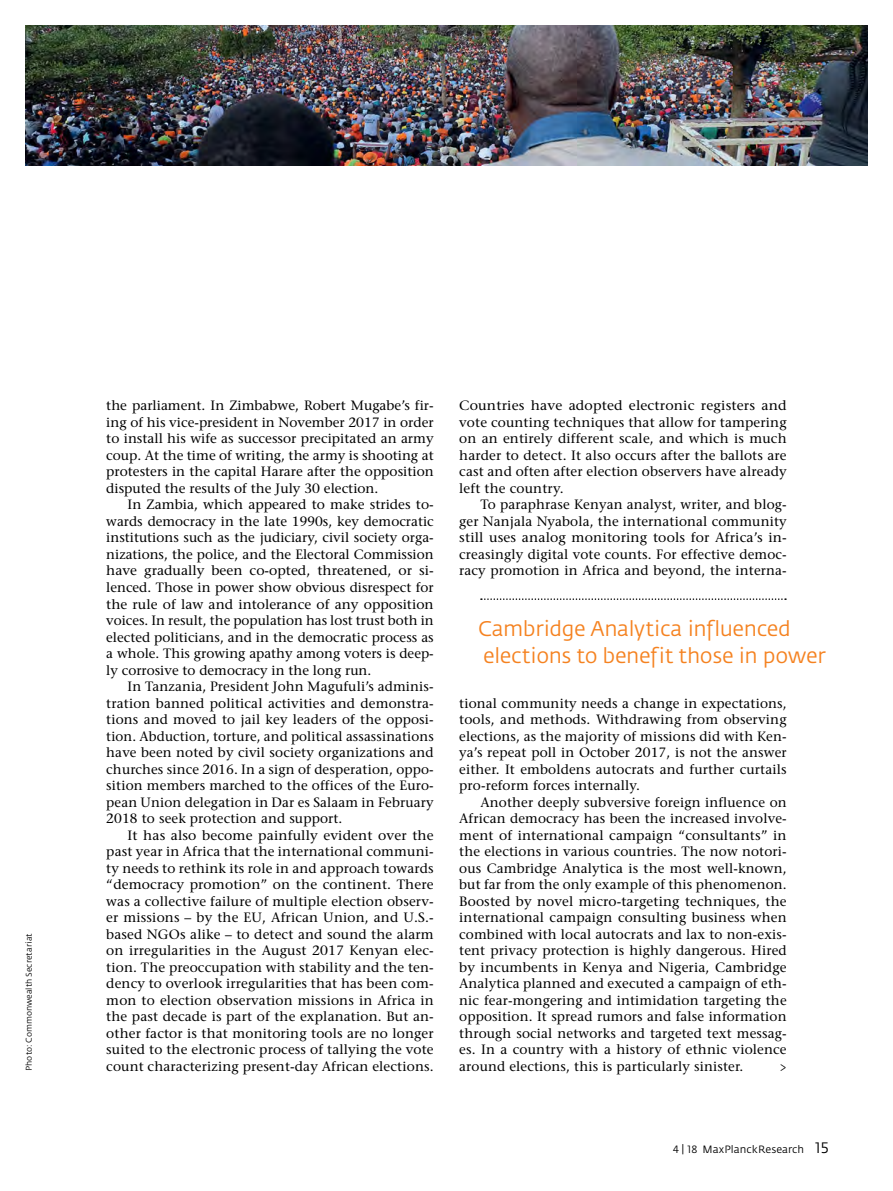
<style>
.page{position:relative;width:893px;height:1191px;background:#fff}
.page>*{position:absolute;margin:0;border:0;box-sizing:border-box;transform-origin:0 0}
.t1{font:21px/27px "Fedra Sans";letter-spacing:-.02em;color:#f58220}
.t2{font:13.5px/16.5px "Stone Serif";letter-spacing:.01em;color:#000;text-align:justify}
.t3{font:13.5px/16.5px "Stone Serif";letter-spacing:.01em;color:#000;text-align:justify;scale:1.04 1}
.t4{font:13.5px "Stone Serif";letter-spacing:.01em;color:#000;scale:.7 1}
.t5{font:10.5px "Fedra Sans";color:#000}
.t6{font:8.25px "Fedra Sans";color:#000}
.s1{font-family:"Fedra Sans Book SC"}
.s2{font-family:"Fedra Sans Book SC";font-size:15px}
</style>
<div class="page">
<svg style="left:481px;top:598px;width:305px;height:2px"></svg>
<img style="left:26px;top:26px;width:841px;height:140px">
<p class="t6" style="left:25px;top:1070px;width:139px;rotate:-90deg">Photo: Commonwealth Secretariat</p>
<p class="t2" style="left:106px;top:397px;width:329px">the parliament. In Zimbabwe, Robert Mugabe’s fir&shy;ing of his vice-president in November 2017 in order to install his wife as successor precipitated an army coup. At the time of writing, the army is shooting at protesters in the capital Harare after the opposition disputed the results of the July 30 election.</p>
<p class="t2" style="left:106px;top:496px;width:329px;text-indent:21px">In Zambia, which appeared to make strides to&shy;wards democracy in the late 1990s, key democratic institutions such as the judiciary, civil society orga&shy;nizations, the police, and the Electoral Commission have gradually been co-opted, threatened, or si&shy;lenced. Those in power show obvious disrespect for the rule of law and intolerance of any opposition voices. In result, the population has lost trust both in elected politicians, and in the democratic process as a whole. This growing apathy among voters is deep&shy;ly corrosive to democracy in the long run.</p>
<p class="t2" style="left:106px;top:678px;width:329px;text-indent:21px">In Tanzania, President John Magufuli’s adminis&shy;tration banned political activities and demonstra&shy;tions and moved to jail key leaders of the opposi&shy;tion. Abduction, torture, and political assassinations have been noted by civil society organizations and churches since 2016. In a sign of desperation, oppo&shy;sition members marched to the offices of the Euro&shy;pean Union delegation in Dar es Salaam in February 2018 to seek protection and support.</p>
<p class="t2" style="left:106px;top:826px;width:329px;text-indent:21px">It has also become painfully evident over the past year in Africa that the international communi&shy;ty needs to rethink its role in and approach towards “democracy promotion” on the continent. There was a collective failure of multiple election observ&shy;er missions – by the EU, African Union, and U.S.- based NGOs alike – to detect and sound the alarm on irregularities in the August 2017 Kenyan elec&shy;tion. The preoccupation with stability and the ten&shy;dency to overlook irregularities that has been com&shy;mon to election observation missions in Africa in the past decade is part of the explanation. But an&shy;other factor is that monitoring tools are no longer suited to the electronic process of tallying the vote count characterizing present-day African elections.</p>
<p class="t3" style="left:459px;top:397px;width:316px">Countries have adopted electronic registers and vote counting techniques that allow for tampering on an entirely different scale, and which is much harder to detect. It also occurs after the ballots are cast and often after election observers have already left the country.</p>
<p class="t2" style="left:459px;top:496px;width:329px;text-indent:21px">To paraphrase Kenyan analyst, writer, and blog&shy;ger Nanjala Nyabola, the international community still uses analog monitoring tools for Africa’s in&shy;creasingly digital vote counts. For effective democ&shy;racy promotion in Africa and beyond, the interna-</p>
<h1 class="t1" style="left:478px;top:615px;width:349px">Cambridge Analytica influenced elections to benefit those in power</h1>
<p class="t2" style="left:459px;top:694px;width:329px">tional community needs a change in expectations, tools, and methods. Withdrawing from observing elections, as the majority of missions did with Ken&shy;ya’s repeat poll in October 2017, is not the answer either. It emboldens autocrats and further curtails pro-reform forces internally.</p>
<p class="t2" style="left:459px;top:793px;width:329px;text-indent:21px">Another deeply subversive foreign influence on African democracy has been the increased involve&shy;ment of international campaign “consultants” in the elections in various countries. The now notori&shy;ous Cambridge Analytica is the most well-known, but far from the only example of this phenomenon.<br>Boosted by novel micro-targeting techniques, the international campaign consulting business when combined with local autocrats and lax to non-exis&shy;tent privacy protection is highly dangerous. Hired by incumbents in Kenya and Nigeria, Cambridge Analytica planned and executed a campaign of eth&shy;nic fear-mongering and intimidation targeting the opposition. It spread rumors and false information through social networks and targeted text messag&shy;es. In a country with a history of ethnic violence around elections, this is particularly sinister.</p>
<p class="t4" style="left:781px;top:1058px;width:9px">&gt;</p>
<p class="t5" style="left:673px;top:1144px;width:157px"><span class="s1">4 | 18</span> MaxPlanckResearch <span class="s2">15</span></p>
</div>
